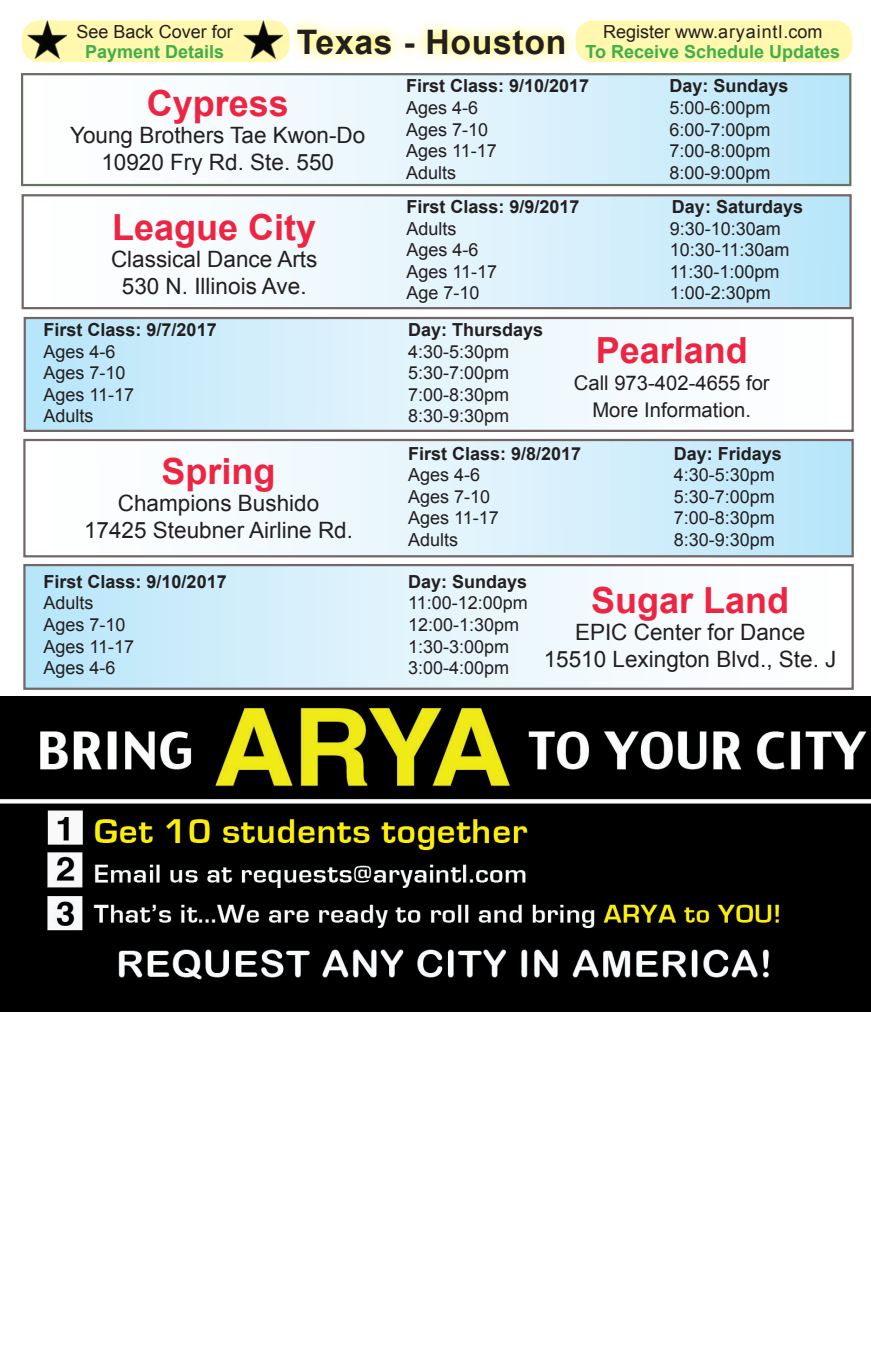
<style>
.page{position:relative;width:871px;height:1357px;background:#fff}
.page>*{position:absolute;margin:0;border:0;box-sizing:border-box;transform-origin:0 0}
.t1{font:700 36px "Arial";color:#ed2542}
.t2{font:700 33.75px "Arial";letter-spacing:.02em;color:#231f20}
.t3{font:22.5px "Arial";color:#231f20}
.t4{font:20.25px "Arial";color:#231f20}
.t5{font:18px "Arial";color:#231f20}
.t6{font:700 18px "Arial";color:#231f20}
.t7{font:700 18px "Arial";color:#40ae49}
</style>
<div class="page">
<div style="left:22px;top:74px;width:828px;height:111px;background:linear-gradient(to right,#fff,#bde7fa)"></div>
<div style="left:23px;top:195px;width:827px;height:113px;background:linear-gradient(to right,#fff,#bde7fa)"></div>
<div style="left:286px;top:17px;width:290px;height:49px;background:#fff101;opacity:.8"></div>
<div style="left:575px;top:20px;width:277px;height:42px;background:#fff8ae;border-radius:18px"></div>
<div style="left:22px;top:20px;width:268px;height:42px;background:#fff8ae;border-radius:18px"></div>
<img style="left:28px;top:20px;width:39px;height:38px">
<img style="left:244px;top:21px;width:39px;height:38px">
<div style="left:25px;top:318px;width:827px;height:113px;background:linear-gradient(to right,#bce7fa,#fff)"></div>
<div style="left:24px;top:440px;width:828px;height:116px;background:linear-gradient(to right,#fff,#bde7fa)"></div>
<div style="left:24px;top:565px;width:828px;height:124px;background:linear-gradient(to right,#bce6f9,#fffffe)"></div>
<img style="left:0;top:696px;width:871px;height:316px">
<p class="t5" style="left:77px;top:20px;width:158px">See Back Cover for</p>
<p class="t7" style="left:85px;top:40px;width:141px">Payment Details</p>
<p class="t2" style="left:297px;top:19px;width:271px">Texas - Houston</p>
<p class="t5" style="left:603px;top:20px;width:221px">Register www.aryaintl.com</p>
<p class="t7" style="left:585px;top:40px;width:256px">To Receive Schedule Updates</p>
<p class="t1" style="left:147px;top:79px;width:144px">Cypress</p>
<p class="t3" style="left:70px;top:120px;width:297px">Young Brothers Tae Kwon-Do</p>
<p class="t3" style="left:101px;top:147px;width:234px">10920 Fry Rd. Ste. 550</p>
<p class="t1" style="left:112px;top:203px;width:206px">League City</p>
<p class="t3" style="left:111px;top:244px;width:208px">Classical Dance Arts</p>
<p class="t3" style="left:122px;top:271px;width:186px">530 N. Illinois Ave.</p>
<p class="t6" style="left:406px;top:74px;width:185px">First Class: 9/10/2017</p>
<p class="t6" style="left:669px;top:74px;width:121px">Day: Sundays</p>
<p class="t5" style="left:406px;top:96px;width:74px">Ages 4-6</p>
<p class="t5" style="left:669px;top:96px;width:103px">5:00-6:00pm</p>
<p class="t5" style="left:406px;top:117px;width:84px">Ages 7-10</p>
<p class="t5" style="left:669px;top:117px;width:103px">6:00-7:00pm</p>
<p class="t5" style="left:406px;top:139px;width:92px">Ages 11-17</p>
<p class="t5" style="left:669px;top:139px;width:103px">7:00-8:00pm</p>
<p class="t5" style="left:406px;top:161px;width:52px">Adults</p>
<p class="t5" style="left:669px;top:161px;width:103px">8:00-9:00pm</p>
<p class="t6" style="left:406px;top:195px;width:175px">First Class: 9/9/2017</p>
<p class="t6" style="left:672px;top:195px;width:133px">Day: Saturdays</p>
<p class="t5" style="left:406px;top:216px;width:52px">Adults</p>
<p class="t5" style="left:670px;top:216px;width:113px">9:30-10:30am</p>
<p class="t5" style="left:406px;top:238px;width:74px">Ages 4-6</p>
<p class="t5" style="left:670px;top:238px;width:121px">10:30-11:30am</p>
<p class="t5" style="left:406px;top:260px;width:92px">Ages 11-17</p>
<p class="t5" style="left:670px;top:260px;width:111px">11:30-1:00pm</p>
<p class="t5" style="left:406px;top:281px;width:75px">Age 7-10</p>
<p class="t5" style="left:670px;top:281px;width:103px">1:00-2:30pm</p>
<p class="t6" style="left:44px;top:318px;width:175px">First Class: 9/7/2017</p>
<p class="t6" style="left:408px;top:318px;width:137px">Day: Thursdays</p>
<p class="t5" style="left:44px;top:339px;width:74px">Ages 4-6</p>
<p class="t5" style="left:408px;top:339px;width:103px">4:30-5:30pm</p>
<p class="t5" style="left:44px;top:361px;width:84px">Ages 7-10</p>
<p class="t5" style="left:408px;top:361px;width:103px">5:30-7:00pm</p>
<p class="t5" style="left:44px;top:383px;width:92px">Ages 11-17</p>
<p class="t5" style="left:408px;top:383px;width:103px">7:00-8:30pm</p>
<p class="t5" style="left:44px;top:404px;width:52px">Adults</p>
<p class="t5" style="left:408px;top:404px;width:103px">8:30-9:30pm</p>
<p class="t6" style="left:408px;top:441px;width:175px">First Class: 9/8/2017</p>
<p class="t6" style="left:674px;top:441px;width:110px">Day: Fridays</p>
<p class="t5" style="left:408px;top:463px;width:74px">Ages 4-6</p>
<p class="t5" style="left:674px;top:463px;width:103px">4:30-5:30pm</p>
<p class="t5" style="left:408px;top:485px;width:84px">Ages 7-10</p>
<p class="t5" style="left:674px;top:485px;width:103px">5:30-7:00pm</p>
<p class="t5" style="left:408px;top:506px;width:92px">Ages 11-17</p>
<p class="t5" style="left:674px;top:506px;width:103px">7:00-8:30pm</p>
<p class="t5" style="left:408px;top:528px;width:52px">Adults</p>
<p class="t5" style="left:674px;top:528px;width:103px">8:30-9:30pm</p>
<p class="t1" style="left:596px;top:326px;width:154px">Pearland</p>
<p class="t4" style="left:574px;top:370px;width:197px">Call 973-402-4655 for</p>
<p class="t4" style="left:592px;top:397px;width:160px">More Information.</p>
<p class="t1" style="left:162px;top:448px;width:116px">Spring</p>
<p class="t3" style="left:118px;top:489px;width:203px">Champions Bushido</p>
<p class="t3" style="left:84px;top:516px;width:270px">17425 Steubner Airline Rd.</p>
<p class="t6" style="left:44px;top:569px;width:185px">First Class: 9/10/2017</p>
<p class="t6" style="left:408px;top:569px;width:121px">Day: Sundays</p>
<p class="t5" style="left:44px;top:591px;width:52px">Adults</p>
<p class="t5" style="left:408px;top:591px;width:121px">11:00-12:00pm</p>
<p class="t5" style="left:44px;top:613px;width:84px">Ages 7-10</p>
<p class="t5" style="left:408px;top:613px;width:113px">12:00-1:30pm</p>
<p class="t5" style="left:44px;top:634px;width:92px">Ages 11-17</p>
<p class="t5" style="left:408px;top:634px;width:103px">1:30-3:00pm</p>
<p class="t5" style="left:44px;top:656px;width:74px">Ages 4-6</p>
<p class="t5" style="left:408px;top:656px;width:103px">3:00-4:00pm</p>
<p class="t1" style="left:591px;top:576px;width:200px">Sugar Land</p>
<p class="t3" style="left:575px;top:617px;width:232px">EPIC Center for Dance</p>
<p class="t3" style="left:544px;top:644px;width:294px">15510 Lexington Blvd., Ste. J</p>
</div>
